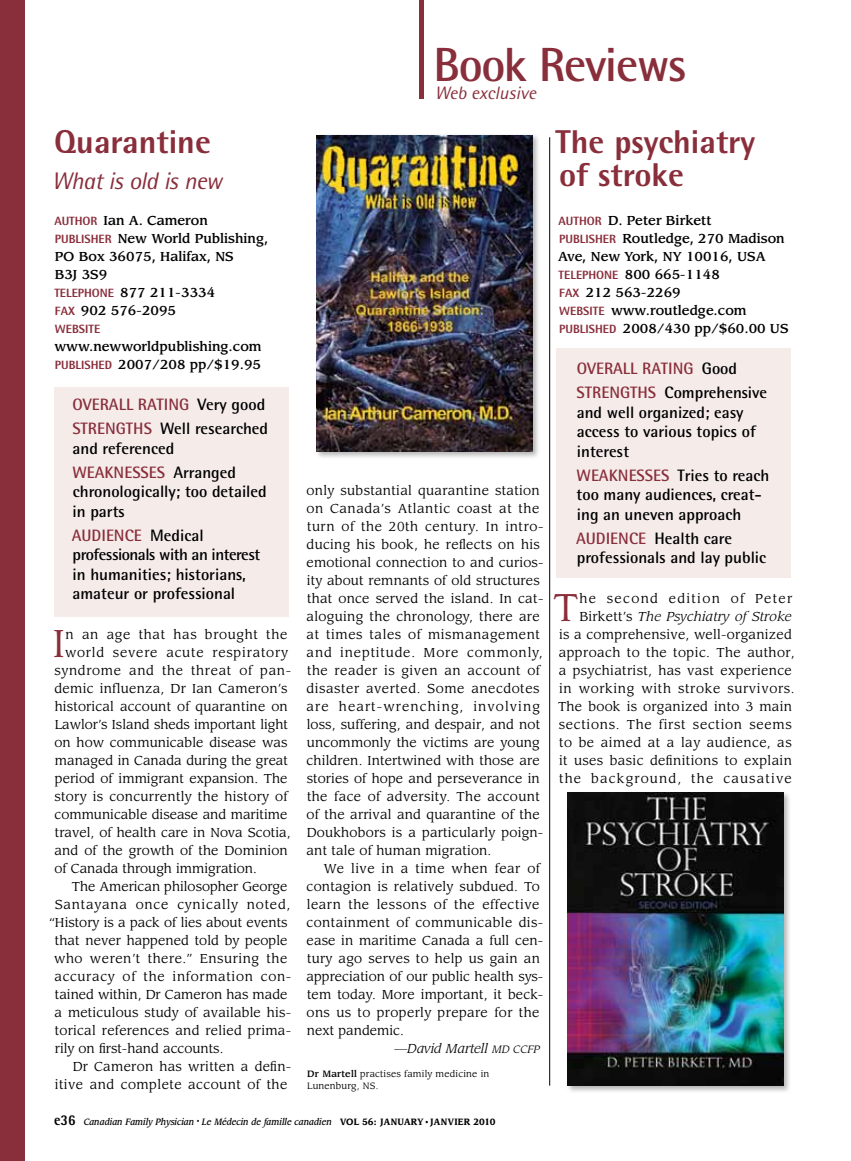
<style>
.page{position:relative;width:851px;height:1161px;background:#fff}
.page>*{position:absolute;margin:0;border:0;box-sizing:border-box;transform-origin:0 0}
.t1{font:700 48px "Rotis Semi Sans Std";letter-spacing:-.03em;color:#892e3b}
.t2{font:38.1px "Leawood Std";color:#892e3b}
.t3{font:800 33px/33px "Rotis Semi Sans Std";color:#892e3b}
.t4{font:italic 24px "Rotis Semi Sans Std";letter-spacing:-.025em;color:#892e3b}
.t5{font:italic 18px "Rotis Semi Sans Std";color:#892e3b}
.t6{font:700 16.5px/19.5px "Rotis Semi Sans Std";color:#000}
.t7{font:700 16.5px/24px "Rotis Semi Sans Std";color:#892e3b}
.t8{font:12.75px/18px "Leawood Std";letter-spacing:.02em;color:#000}
.t9{font:12.75px "Leawood Std";color:#000}
.t10{font:500 12.75px/18px "Leawood Std";color:#000}
.t11{font:12.75px "Leawood Std";letter-spacing:.05em;color:#000}
.t12{font:12.75px "Leawood Std";letter-spacing:.04em;color:#000}
.t13{font:12.75px "Leawood Std";letter-spacing:.06em;color:#000}
.t14{font:italic 12.75px "Leawood Std";color:#000}
.t15{font:800 12px "Rotis Semi Sans Std";color:#892e3b}
.t16{font:italic 500 9px "Leawood Std";color:#000;scale:.9 1}
.t17{font:9px/12px "Leawood Std";letter-spacing:.02em;color:#000}
.s1{font-family:"Rotis Semi Sans Std";font-weight:800;font-size:12px;color:#892e3b}
.s2{color:#000}
.s3{color:#892e3b}
.s4{font-size:10.5px}
.s5{font-weight:500}
.s6{font-family:"Rotis Semi Sans Std";font-weight:800;font-style:normal;font-size:15px}
.s7{font-weight:700;font-style:normal}
.s8{font-family:"Times";font-weight:400;font-style:normal}
.s9{font-style:italic}
</style>
<div class="page">
<div style="left:0;top:0;width:24px;height:1161px;background:#892e3b"></div>
<div style="left:556px;top:348px;width:234px;height:230px;background:#f5ecea"></div>
<hr style="left:549px;top:137px;width:1px;height:949px;background:#000">
<div style="left:54px;top:387px;width:234px;height:229px;background:#f5ecea"></div>
<div style="left:419px;top:0;width:5px;height:99px;background:#892e3b"></div>
<div style="left:314px;top:133px;width:227px;height:327px;background:#000;opacity:.3"></div>
<img style="left:316px;top:135px;width:216px;height:316px">
<div style="left:565px;top:791px;width:226px;height:303px;background:#000;opacity:.3"></div>
<img style="left:567px;top:793px;width:216px;height:293px">
<h1 class="t1" style="left:433px;top:35px;width:255px">Book Reviews</h1>
<h3 class="t5" style="left:435px;top:82px;width:102px">Web exclusive</h3>
<h3 class="t3" style="left:54px;top:125px;width:158px">Quarantine</h3>
<h3 class="t4" style="left:52px;top:166px;width:172px">What is old is new</h3>
<p class="t10" style="left:54px;top:212px;width:215px"><span class="s1">AUTHOR</span> Ian A. Cameron<br><span class="s1">PUBLISHER</span> New World Publishing,<br>PO Box 36075, Halifax, NS<br>B3J 3S9<br><span class="s1">TELEPHONE</span> 877 211-3334<br><span class="s1">FAX</span> 902 576-2095</p>
<p class="t15" style="left:55px;top:321px;width:47px">WEBSITE</p>
<p class="t10" style="left:54px;top:338px;width:209px">www.newworldpublishing.com<br><span class="s1">PUBLISHED</span> 2007/208 pp/$19.95</p>
<p class="t7" style="left:72px;top:392px;width:197px">OVERALL RATING <span class="s2">Very good<br></span>STRENGTHS <span class="s2">Well researched</span></p>
<p class="t6" style="left:72px;top:436px;width:165px;line-height:24px">and referenced<br><span class="s3">WEAKNESSES</span> Arranged</p>
<p class="t6" style="left:73px;top:482px;width:196px">chronologically; too detailed in parts</p>
<p class="t6" style="left:72px;top:525px;width:190px"><span class="s3">AUDIENCE</span> Medical professionals with an interest in humanities; historians, amateur or professional</p>
<h2 class="t2" style="left:53px;top:621px;width:14px">I</h2>
<p class="t11" style="left:66px;top:627px;width:223px">n an age that has brought the</p>
<p class="t13" style="left:65px;top:645px;width:224px">world severe acute respiratory</p>
<p class="t11" style="left:55px;top:663px;width:238px">syndrome and the threat of pan-</p>
<p class="t8" style="left:54px;top:680px;width:234px">demic influenza, Dr Ian Cameron’s</p>
<p class="t8" style="left:55px;top:698px;width:235px">historical account of quarantine on</p>
<p class="t9" style="left:55px;top:717px;width:235px">Lawlor’s Island sheds important light</p>
<p class="t8" style="left:54px;top:734px;width:234px">on how communicable disease was</p>
<p class="t9" style="left:55px;top:753px;width:235px">managed in Canada during the great</p>
<p class="t9" style="left:55px;top:771px;width:234px">period of immigrant expansion. The</p>
<p class="t8" style="left:55px;top:788px;width:235px">story is concurrently the history of</p>
<p class="t9" style="left:54px;top:807px;width:234px">communicable disease and maritime</p>
<p class="t9" style="left:55px;top:825px;width:237px">travel, of health care in Nova Scotia,</p>
<p class="t8" style="left:54px;top:842px;width:235px">and of the growth of the Dominion</p>
<p class="t9" style="left:54px;top:861px;width:204px">of Canada through immigration.</p>
<p class="t9" style="left:72px;top:879px;width:217px">The American philosopher George</p>
<p class="t13" style="left:55px;top:897px;width:237px">Santayana once cynically noted,</p>
<p class="t9" style="left:50px;top:915px;width:239px">“History is a pack of lies about events</p>
<p class="t8" style="left:55px;top:932px;width:234px">that never happened told by people</p>
<p class="t12" style="left:54px;top:951px;width:235px">who weren’t there.” Ensuring the</p>
<p class="t11" style="left:54px;top:969px;width:238px">accuracy of the information con-</p>
<p class="t9" style="left:55px;top:987px;width:234px">tained within, Dr Cameron has made</p>
<p class="t8" style="left:54px;top:1004px;width:238px">a meticulous study of available his-</p>
<p class="t8" style="left:55px;top:1022px;width:238px">torical references and relied prima-</p>
<p class="t9" style="left:55px;top:1041px;width:170px">rily on first-hand accounts.</p>
<p class="t8" style="left:73px;top:1058px;width:220px">Dr Cameron has written a defin-</p>
<p class="t8" style="left:55px;top:1076px;width:234px">itive and complete account of the</p>
<p class="t8" style="left:306px;top:482px;width:238px">only substantial quarantine station on Canada’s Atlantic coast at the turn of the 20th century. In intro&shy;ducing his book, he reflects on his emotional connection to and curios&shy;ity about remnants of old structures that once served the island. In cat&shy;aloguing the chronology, there are at times tales of mismanagement and ineptitude. More commonly, the reader is given an account of disaster averted. Some anecdotes are heart-wrenching, involving loss, suffering, and despair, and not uncommonly the victims are young children. Intertwined with those are stories of hope and perseverance in the face of adversity. The account of the arrival and quarantine of the Doukhobors is a particularly poign&shy;ant tale of human migration.</p>
<p class="t8" style="left:324px;top:860px;width:218px">We live in a time when fear of</p>
<p class="t8" style="left:306px;top:878px;width:235px">contagion is relatively subdued. To</p>
<p class="t12" style="left:307px;top:897px;width:234px">learn the lessons of the effective</p>
<p class="t8" style="left:306px;top:914px;width:238px">containment of communicable dis-</p>
<p class="t8" style="left:306px;top:932px;width:238px">ease in maritime Canada a full cen-</p>
<p class="t8" style="left:307px;top:950px;width:234px">tury ago serves to help us gain an</p>
<p class="t9" style="left:306px;top:969px;width:238px">appreciation of our public health sys-</p>
<p class="t8" style="left:307px;top:986px;width:238px">tem today. More important, it beck-</p>
<p class="t8" style="left:306px;top:1004px;width:234px">ons us to properly prepare for the</p>
<p class="t9" style="left:307px;top:1023px;width:98px">next pandemic.</p>
<p class="t14" style="left:394px;top:1041px;width:147px">—David Martell <span class="s4">MD CCFP</span></p>
<p class="t17" style="left:307px;top:1068px;width:184px"><span class="s5">Dr Martell</span> practises family medicine in<br>Lunenburg, NS.</p>
<p class="t16" style="left:54px;top:1116px;width:492px"><span class="s6">e36</span> Canadian Family Physician <sup>•</sup> Le Médecin de famille canadien <span class="s7">VOL 56: JANUARY</span> <span class="s8">•</span> <span class="s7">JANVIER 2010</span></p>
<h3 class="t3" style="left:555px;top:125px;width:201px">The psychiatry of stroke</h3>
<p class="t10" style="left:558px;top:212px;width:232px"><span class="s1">AUTHOR</span> D. Peter Birkett<br><span class="s1">PUBLISHER</span> Routledge, 270 Madison<br>Ave, New York, NY 10016, USA<br><span class="s1">TELEPHONE</span> 800 665-1148<br><span class="s1">FAX</span> 212 563-2269<br><span class="s1">WEBSITE</span> www.routledge.com<br><span class="s1">PUBLISHED</span> 2008/430 pp/$60.00 US</p>
<p class="t7" style="left:576px;top:356px;width:192px">OVERALL RATING <span class="s2">Good<br></span>STRENGTHS <span class="s2">Comprehensive</span></p>
<p class="t6" style="left:576px;top:402px;width:181px">and well organized; easy access to various topics of interest</p>
<p class="t6" style="left:576px;top:465px;width:194px"><span class="s3">WEAKNESSES</span> Tries to reach too many audiences, creat&shy;ing an uneven approach</p>
<p class="t6" style="left:576px;top:528px;width:192px"><span class="s3">AUDIENCE</span> Health care professionals and lay public</p>
<h2 class="t2" style="left:553px;top:585px;width:26px">T</h2>
<p class="t8" style="left:558px;top:590px;width:238px;text-align:right">he second edition of Peter Birkett’s <span class="s9">The Psychiatry of Stroke<br></span>is a comprehensive, well-organized approach to the topic. The author, a psychiatrist, has vast experience in working with stroke survivors.<br>The book is organized into 3 main sections. The first section seems to be aimed at a lay audience, as it uses basic definitions to explain the background, the causative</p>
</div>
